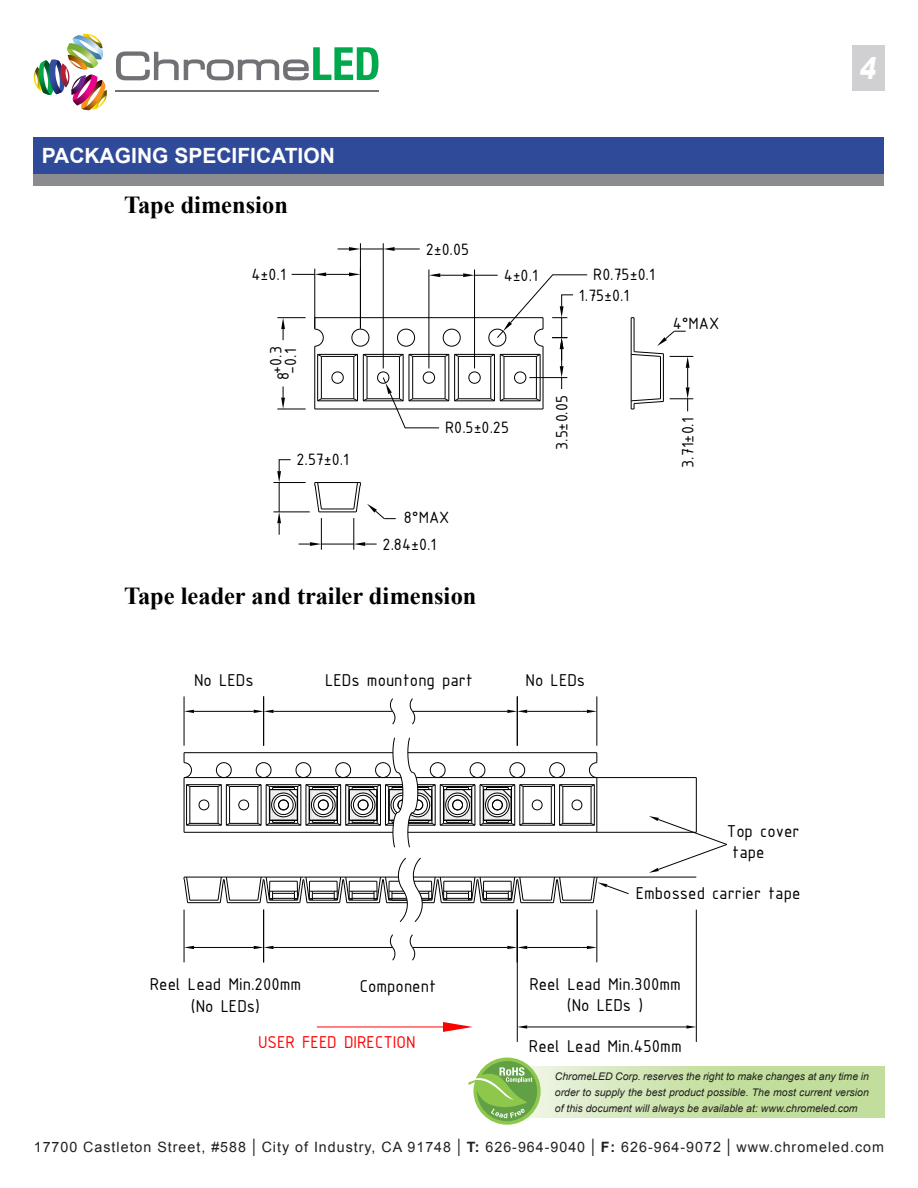
<style>
.page{position:relative;width:918px;height:1188px;background:#fff}
.page>*{position:absolute;margin:0;border:0;box-sizing:border-box;transform-origin:0 0}
.t1{font:italic 900 30px "Arial";color:#fff;scale:.8 1}
.t2{font:700 24.45px "Times New Roman";color:#000}
.t3{font:700 21px "Arial";color:#fff}
.t4{font:18.45px/22.2px "ISOCPEUR";color:#000;text-align:center}
.t5{font:18.45px "ISOCPEUR";letter-spacing:-.005em;color:#f00}
.t6{font:17.7px/26.4px "ISOCPEUR";letter-spacing:-.005em;color:#000}
.t7{font:14.25px "Arial";letter-spacing:.07em;color:#231f20}
.t8{font:italic 10.5px/15.8px "Arial";color:#231f20;text-align:justify}
.s1{font-size:18.6px}
.s2{font-weight:700}
</style>
<div class="page">
<img style="left:34px;top:34px;width:73px;height:76px">
<hr style="left:115px;top:90px;width:263px;height:2px;background:#717074">
<svg style="left:116px;top:47px;width:262px;height:33px"></svg>
<svg style="left:473px;top:1058px;width:68px;height:67px"></svg>
<div style="left:477px;top:1061px;width:60px;height:60px;background:#61a045;border-radius:50%"></div>
<svg style="left:469px;top:1067px;width:64px;height:51px"></svg>
<div style="left:852px;top:45px;width:32px;height:46px;background:#d0d0d3"></div>
<div style="left:34px;top:137px;width:850px;height:37px;background:#304a9a"></div>
<div style="left:34px;top:174px;width:850px;height:11px;background:#8a8c8f"></div>
<svg style="left:367px;top:504px;width:29px;height:15px"></svg>
<hr style="left:321px;top:509px;width:33px;height:1px;background:#000">
<hr style="left:319px;top:512px;width:37px;height:1px;background:#000">
<hr style="left:315px;top:482px;width:45px;height:1px;background:#000">
<hr style="left:321px;top:518px;width:1px;height:32px;background:#000">
<hr style="left:354px;top:518px;width:1px;height:32px;background:#000">
<hr style="left:321px;top:544px;width:33px;height:1px;background:#000">
<svg style="left:299px;top:542px;width:22px;height:4px"></svg>
<svg style="left:353px;top:482px;width:8px;height:30px"></svg>
<svg style="left:354px;top:542px;width:23px;height:4px"></svg>
<hr style="left:315px;top:317px;width:228px;height:1px;background:#000">
<hr style="left:315px;top:409px;width:228px;height:1px;background:#000">
<svg style="left:332px;top:372px;width:12px;height:12px"></svg>
<hr style="left:317px;top:354px;width:1px;height:47px;background:#000">
<hr style="left:321px;top:356px;width:1px;height:43px;background:#000">
<hr style="left:354px;top:356px;width:1px;height:43px;background:#000">
<hr style="left:357px;top:354px;width:1px;height:47px;background:#000">
<hr style="left:318px;top:354px;width:40px;height:1px;background:#000">
<hr style="left:321px;top:356px;width:33px;height:1px;background:#000">
<hr style="left:321px;top:399px;width:33px;height:1px;background:#000">
<hr style="left:318px;top:401px;width:40px;height:1px;background:#000">
<svg style="left:317px;top:398px;width:5px;height:3px"></svg>
<svg style="left:317px;top:354px;width:5px;height:3px"></svg>
<hr style="left:363px;top:354px;width:1px;height:47px;background:#000">
<hr style="left:367px;top:356px;width:1px;height:43px;background:#000">
<hr style="left:363px;top:354px;width:40px;height:1px;background:#000">
<hr style="left:367px;top:356px;width:32px;height:1px;background:#000">
<hr style="left:367px;top:399px;width:32px;height:1px;background:#000">
<hr style="left:363px;top:401px;width:40px;height:1px;background:#000">
<svg style="left:353px;top:398px;width:14px;height:3px"></svg>
<svg style="left:353px;top:354px;width:14px;height:3px"></svg>
<hr style="left:315px;top:346px;width:1px;height:63px;background:#000">
<hr style="left:631px;top:318px;width:1px;height:91px;background:#000">
<hr style="left:634px;top:318px;width:1px;height:34px;background:#000">
<hr style="left:315px;top:269px;width:1px;height:60px;background:#000">
<svg style="left:292px;top:272px;width:68px;height:4px"></svg>
<hr style="left:429px;top:270px;width:1px;height:98px;background:#000">
<hr style="left:474px;top:270px;width:1px;height:98px;background:#000">
<hr style="left:360px;top:243px;width:1px;height:86px;background:#000">
<hr style="left:383px;top:243px;width:1px;height:125px;background:#000">
<svg style="left:352px;top:329px;width:17px;height:18px"></svg>
<svg style="left:338px;top:247px;width:82px;height:4px"></svg>
<svg style="left:277px;top:386px;width:29px;height:24px"></svg>
<svg style="left:314px;top:317px;width:10px;height:30px"></svg>
<svg style="left:277px;top:317px;width:29px;height:23px"></svg>
<svg style="left:631px;top:331px;width:62px;height:80px"></svg>
<hr style="left:273px;top:512px;width:37px;height:1px;background:#000">
<hr style="left:273px;top:482px;width:33px;height:1px;background:#000">
<svg style="left:315px;top:483px;width:7px;height:30px"></svg>
<svg style="left:277px;top:459px;width:14px;height:76px"></svg>
<svg style="left:377px;top:273px;width:211px;height:155px"></svg>
<svg style="left:184px;top:737px;width:414px;height:111px"></svg>
<hr style="left:274px;top:711px;width:119px;height:1px;background:#000">
<hr style="left:412px;top:711px;width:95px;height:1px;background:#000">
<svg style="left:410px;top:698px;width:5px;height:27px"></svg>
<svg style="left:390px;top:698px;width:5px;height:27px"></svg>
<hr style="left:263px;top:696px;width:1px;height:50px;background:#000">
<svg style="left:254px;top:710px;width:20px;height:3px"></svg>
<hr style="left:517px;top:696px;width:1px;height:50px;background:#000">
<svg style="left:507px;top:710px;width:20px;height:3px"></svg>
<hr style="left:274px;top:947px;width:119px;height:1px;background:#000">
<hr style="left:263px;top:910px;width:1px;height:52px;background:#000">
<svg style="left:254px;top:946px;width:20px;height:3px"></svg>
<hr style="left:412px;top:947px;width:95px;height:1px;background:#000">
<svg style="left:410px;top:934px;width:5px;height:27px"></svg>
<svg style="left:390px;top:934px;width:5px;height:27px"></svg>
<svg style="left:507px;top:946px;width:20px;height:3px"></svg>
<hr style="left:184px;top:696px;width:1px;height:50px;background:#000">
<hr style="left:194px;top:711px;width:60px;height:1px;background:#000">
<svg style="left:184px;top:710px;width:10px;height:3px"></svg>
<hr style="left:597px;top:696px;width:1px;height:50px;background:#000">
<svg style="left:581px;top:710px;width:16px;height:3px"></svg>
<hr style="left:527px;top:711px;width:54px;height:1px;background:#000">
<hr style="left:184px;top:910px;width:1px;height:52px;background:#000">
<hr style="left:194px;top:947px;width:60px;height:1px;background:#000">
<svg style="left:184px;top:946px;width:10px;height:3px"></svg>
<hr style="left:527px;top:947px;width:54px;height:1px;background:#000">
<hr style="left:597px;top:910px;width:1px;height:52px;background:#000">
<svg style="left:581px;top:946px;width:16px;height:3px"></svg>
<hr style="left:184px;top:777px;width:217px;height:1px;background:#000">
<hr style="left:416px;top:777px;width:181px;height:1px;background:#000">
<hr style="left:597px;top:877px;width:99px;height:1px;background:#000">
<hr style="left:597px;top:777px;width:99px;height:1px;background:#000">
<hr style="left:696px;top:778px;width:1px;height:54px;background:#000">
<hr style="left:597px;top:832px;width:99px;height:1px;background:#000">
<hr style="left:517px;top:910px;width:1px;height:132px;background:#000">
<hr style="left:696px;top:910px;width:1px;height:132px;background:#000">
<hr style="left:527px;top:1027px;width:159px;height:1px;background:#000">
<svg style="left:517px;top:1025px;width:10px;height:4px"></svg>
<svg style="left:686px;top:1025px;width:10px;height:4px"></svg>
<svg style="left:184px;top:858px;width:445px;height:64px"></svg>
<svg style="left:649px;top:816px;width:78px;height:57px"></svg>
<hr style="left:317px;top:1027px;width:126px;height:1px;background:#f00">
<svg style="left:443px;top:1022px;width:30px;height:10px"></svg>
<h3 class="t3" style="left:42px;top:142px;width:295px">PACKAGING SPECIFICATION</h3>
<h2 class="t2" style="left:124px;top:188px;width:166px">Tape dimension</h2>
<h3 class="t6" style="left:426px;top:235px;width:45px">2±0.05</h3>
<h3 class="t6" style="left:251px;top:261px;width:36px">4±0.1</h3>
<h3 class="t6" style="left:504px;top:262px;width:36px">4±0.1</h3>
<h3 class="t6" style="left:268px;top:380px;width:36px;line-height:15px;text-align:center;rotate:-90deg">8+0.3 -0.1</h3>
<h3 class="t6" style="left:297px;top:446px;width:54px">2.57±0.1</h3>
<h3 class="t6" style="left:445px;top:414px;width:65px">R0.5±0.25</h3>
<h3 class="t6" style="left:383px;top:504px;width:68px;text-indent:21px">8°MAX<br>2.84±0.1</h3>
<h2 class="t2" style="left:124px;top:579px;width:354px">Tape leader and trailer dimension</h2>
<h3 class="t6" style="left:593px;top:261px;width:63px">R0.75±0.1</h3>
<h3 class="t6" style="left:579px;top:281px;width:52px">1.75±0.1</h3>
<h3 class="t6" style="left:548px;top:450px;width:56px;rotate:-90deg">3.5±0.05</h3>
<h3 class="t6" style="left:673px;top:309px;width:48px">4°MAX</h3>
<h3 class="t6" style="left:674px;top:468px;width:52px;rotate:-90deg">3.71±0.1</h3>
<h3 class="t4" style="left:194px;top:668px;width:61px">No LEDs</h3>
<h3 class="t4" style="left:325px;top:668px;width:149px">LEDs mountong part</h3>
<h3 class="t4" style="left:526px;top:668px;width:61px">No LEDs</h3>
<h3 class="t4" style="left:732px;top:820px;width:69px;line-height:20.9px;text-align:left;text-indent:-6px">Top cover tape</h3>
<h3 class="t4" style="left:150px;top:972px;width:153px">Reel Lead Min.200mm (No LEDs)</h3>
<h3 class="t4" style="left:360px;top:975px;width:78px">Component</h3>
<h3 class="t4" style="left:636px;top:881px;width:166px">Embossed carrier tape</h3>
<h3 class="t4" style="left:529px;top:972px;width:153px;line-height:21.1px">Reel Lead Min.300mm (No LEDs )</h3>
<h3 class="t5" style="left:258px;top:1030px;width:159px">USER FEED DIRECTION</h3>
<h3 class="t4" style="left:529px;top:1035px;width:155px">Reel Lead Min.450mm</h3>
<h1 class="t1" style="left:859px;top:46px;width:31px">4</h1>
<p class="t8" style="left:555px;top:1069px;width:316px">ChromeLED Corp. reserves the right to make changes at any time in order to supply the best product possible. The most current version of this document will always be available at: www.chromeled.com</p>
<h3 class="t7" style="left:34px;top:1137px;width:852px">17700 Castleton Street, #588 <span class="s1">|</span> City of Industry, CA 91748 <span class="s1">|</span> <span class="s2">T:</span> 626-964-9040 <span class="s1">|</span> <span class="s2">F:</span> 626-964-9072 <span class="s1">|</span> www.chromeled.com</h3>
</div>
